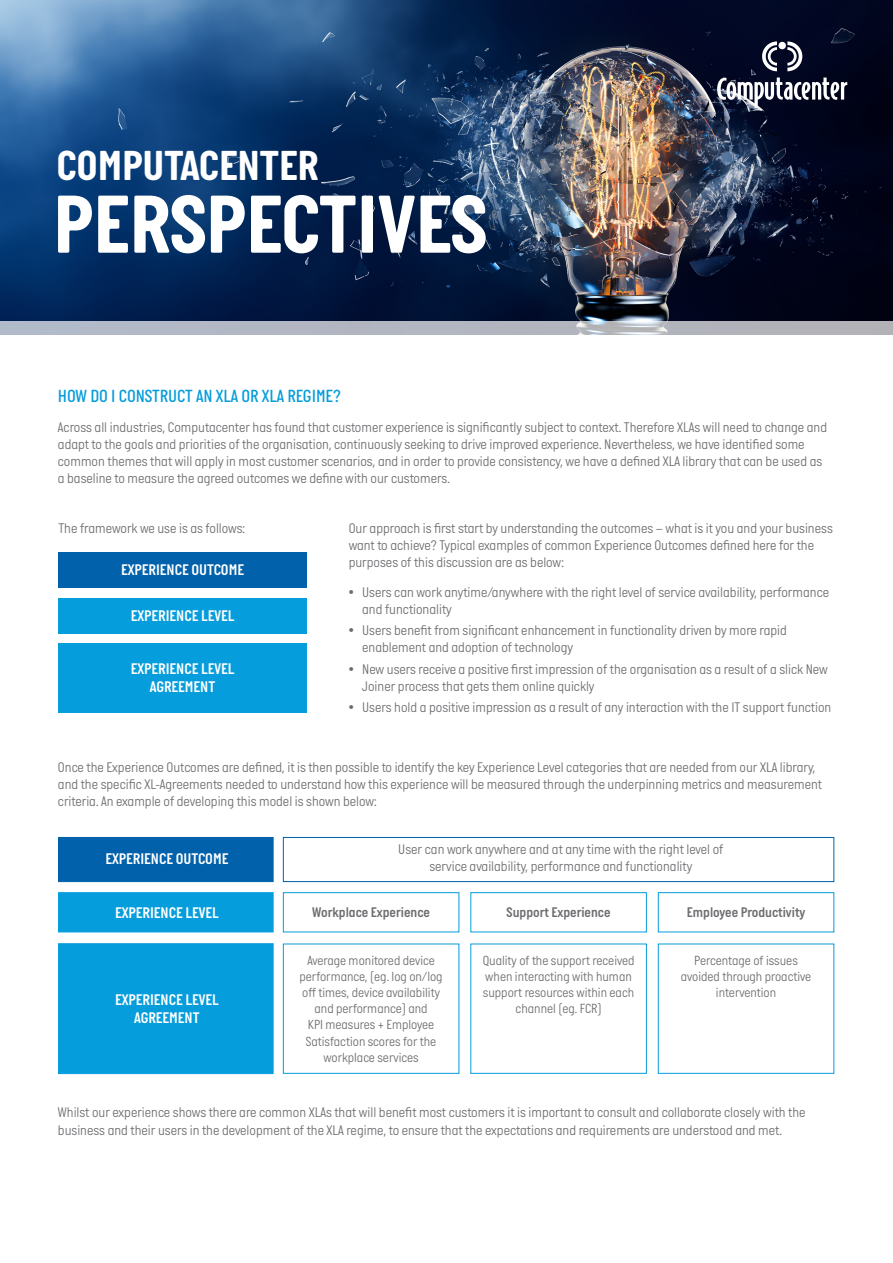
<style>
.page{position:relative;width:893px;height:1263px;background:#fff}
.page>*{position:absolute;margin:0;border:0;box-sizing:border-box;transform-origin:0 0}
.t1{font:700 84px "Italian Plate No One";color:#fff}
.t2{font:700 42.9px "Italian Plate No One";color:#fff}
.t3{font:500 18px "Italian Plate No One";color:#069ddc}
.t4{font:15.75px/18px "Italian Plate No One D Bd";color:#fff;text-align:center}
.t5{font:300 14.25px/17.1px "Italian Plate No One";color:#6c6d70}
.t6{font:14.25px "Italian Plate No One D Bd";color:#6c6d70}
.t7{font:300 13.5px/16.2px "Italian Plate No One";color:#6c6d70;text-align:center}
</style>
<div class="page">
<img style="left:0;top:0;width:893px;height:321px">
<svg style="left:717px;top:78px;width:130px;height:30px"></svg>
<svg style="left:762px;top:41px;width:15px;height:30px"></svg>
<svg style="left:787px;top:41px;width:15px;height:30px"></svg>
<div style="left:778px;top:42px;width:8px;height:7px;background:#fff;border-radius:50%"></div>
<svg style="left:0;top:321px;width:893px;height:14px;fill:#b2b6c1"></svg>
<div style="left:58px;top:552px;width:249px;height:36px;background:#0161aa"></div>
<div style="left:58px;top:598px;width:249px;height:35px;background:#069ddc"></div>
<div style="left:58px;top:643px;width:249px;height:70px;background:#069ddc"></div>
<div style="left:58px;top:837px;width:216px;height:45px;background:#0161aa"></div>
<div style="left:58px;top:892px;width:216px;height:40px;background:#069ddc;border:1px solid #069ddc"></div>
<div style="left:58px;top:943px;width:216px;height:131px;background:#069ddc;border:1px solid #069ddc"></div>
<div style="left:283px;top:837px;width:551px;height:45px;border:1px solid #0161aa"></div>
<div style="left:283px;top:892px;width:176px;height:40px;border:1px solid #069ddc"></div>
<div style="left:283px;top:943px;width:176px;height:131px;border:1px solid #069ddc"></div>
<div style="left:470px;top:892px;width:177px;height:40px;border:1px solid #069ddc"></div>
<div style="left:470px;top:943px;width:177px;height:131px;border:1px solid #069ddc"></div>
<div style="left:658px;top:892px;width:176px;height:40px;border:1px solid #069ddc"></div>
<div style="left:658px;top:943px;width:176px;height:131px;border:1px solid #069ddc"></div>
<p class="t2" style="left:56px;top:143px;width:264px">COMPUTACENTER</p>
<p class="t1" style="left:53px;top:179px;width:436px">PERSPECTIVES</p>
<p class="t3" style="left:58px;top:386px;width:284px">HOW DO I CONSTRUCT AN XLA OR XLA REGIME?</p>
<p class="t5" style="left:58px;top:419px;width:771px">Across all industries, Computacenter has found that customer experience is significantly subject to context. Therefore XLAs will need to change and adapt to the goals and priorities of the organisation, continuously seeking to drive improved experience. Nevertheless, we have identified some common themes that will apply in most customer scenarios, and in order to provide consistency, we have a defined XLA library that can be used as a baseline to measure the agreed outcomes we define with our customers.</p>
<p class="t5" style="left:58px;top:520px;width:188px">The framework we use is as follows:</p>
<p class="t4" style="left:121px;top:561px;width:124px">EXPERIENCE OUTCOME</p>
<p class="t4" style="left:131px;top:606px;width:105px">EXPERIENCE LEVEL</p>
<p class="t4" style="left:131px;top:659px;width:105px">EXPERIENCE LEVEL<br>AGREEMENT</p>
<p class="t5" style="left:349px;top:520px;width:486px">Our approach is first start by understanding the outcomes – what is it you and your business want to achieve? Typical examples of common Experience Outcomes defined here for the purposes of this discussion are as below:</p>
<p class="t5" style="left:362px;top:584px;width:468px;text-indent:-14px">• Users can work anytime/anywhere with the right level of service availability, performance and functionality</p>
<p class="t5" style="left:362px;top:622px;width:426px;text-indent:-14px">• Users benefit from significant enhancement in functionality driven by more rapid enablement and adoption of technology</p>
<p class="t5" style="left:362px;top:661px;width:467px;text-indent:-14px">• New users receive a positive first impression of the organisation as a result of a slick New<br>Joiner process that gets them online quickly</p>
<p class="t5" style="left:349px;top:699px;width:484px">• Users hold a positive impression as a result of any interaction with the IT support function</p>
<p class="t5" style="left:58px;top:759px;width:766px">Once the Experience Outcomes are defined, it is then possible to identify the key Experience Level categories that are needed from our XLA library, and the specific XL-Agreements needed to understand how this experience will be measured through the underpinning metrics and measurement criteria. An example of developing this model is shown below:</p>
<p class="t4" style="left:105px;top:849px;width:124px">EXPERIENCE OUTCOME</p>
<p class="t4" style="left:115px;top:903px;width:105px">EXPERIENCE LEVEL</p>
<p class="t4" style="left:115px;top:990px;width:105px">EXPERIENCE LEVEL<br>AGREEMENT</p>
<p class="t5" style="left:398px;top:842px;width:327px;line-height:16.5px;text-align:center">User can work anywhere and at any time with the right level of service availability, performance and functionality</p>
<p class="t6" style="left:312px;top:905px;width:119px">Workplace Experience</p>
<p class="t7" style="left:300px;top:952px;width:145px">Average monitored device performance, (eg. log on/log off times, device availability and performance) and<br>KPI measures + Employee<br>Satisfaction scores for the workplace services</p>
<p class="t6" style="left:507px;top:905px;width:105px">Support Experience</p>
<p class="t7" style="left:483px;top:952px;width:153px">Quality of the support received when interacting with human support resources within each channel (eg. FCR)</p>
<p class="t6" style="left:687px;top:905px;width:120px">Employee Productivity</p>
<p class="t7" style="left:681px;top:952px;width:132px">Percentage of issues avoided through proactive intervention</p>
<p class="t5" style="left:58px;top:1105px;width:749px">Whilst our experience shows there are common XLAs that will benefit most customers it is important to consult and collaborate closely with the business and their users in the development of the XLA regime, to ensure that the expectations and requirements are understood and met.</p>
</div>
